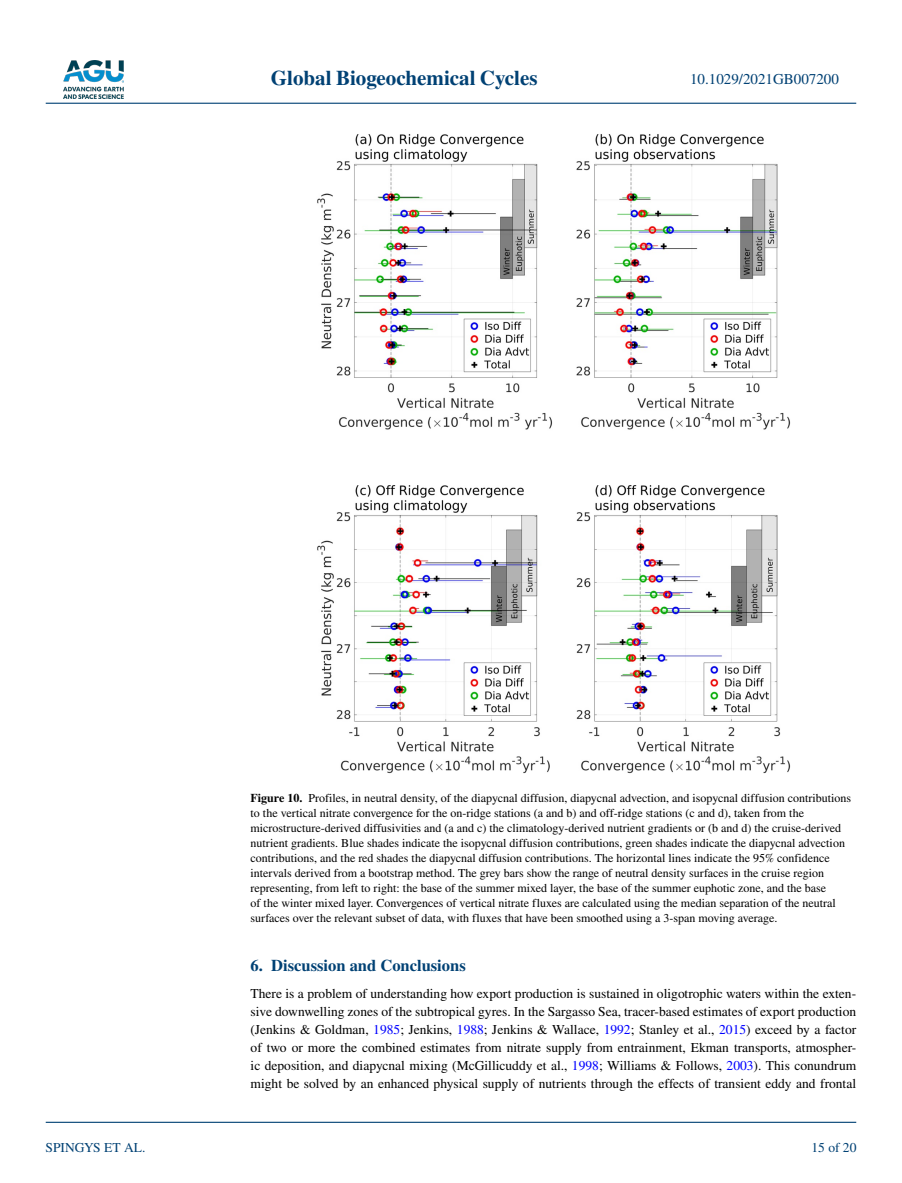
<style>
.page{position:relative;width:902px;height:1183px;background:#fff}
.page>*{position:absolute;margin:0;border:0;box-sizing:border-box;transform-origin:0 0}
.t1{font:700 21px "STIX";color:#004174}
.t2{font:700 16.5px "STIX";color:#004174}
.t3{font:15px "STIX";color:#004174}
.t4{font:13.5px/18px "STIX";color:#000;text-align:justify}
.t5{font:13.5px "STIX";color:#004174}
.t6{font:12px/15px "STIX";color:#000}
.s1{font-weight:700}
.s2{color:#00f}
</style>
<div class="page">
<img style="left:63px;top:60px;width:60px;height:39px">
<hr style="left:46px;top:103px;width:810px;height:1px;background:#004174">
<hr style="left:46px;top:1121px;width:810px;height:1px;background:#004174">
<img style="left:317px;top:134px;width:473px;height:639px">
<h1 class="t1" style="left:271px;top:66px;width:268px">Global Biogeochemical Cycles</h1>
<p class="t3" style="left:690px;top:69px;width:150px">10.1029/2021GB007200</p>
<p class="t5" style="left:45px;top:1138px;width:101px">SPINGYS ET AL.</p>
<p class="t6" style="left:250px;top:791px;width:602px"><span class="s1">Figure 10.</span> Profiles, in neutral density, of the diapycnal diffusion, diapycnal advection, and isopycnal diffusion contributions to the vertical nitrate convergence for the on-ridge stations (a and b) and off-ridge stations (c and d), taken from the microstructure-derived diffusivities and (a and c) the climatology-derived nutrient gradients or (b and d) the cruise-derived nutrient gradients. Blue shades indicate the isopycnal diffusion contributions, green shades indicate the diapycnal advection contributions, and the red shades the diapycnal diffusion contributions. The horizontal lines indicate the 95% confidence intervals derived from a bootstrap method. The grey bars show the range of neutral density surfaces in the cruise region representing, from left to right: the base of the summer mixed layer, the base of the summer euphotic zone, and the base<br>of the winter mixed layer. Convergences of vertical nitrate fluxes are calculated using the median separation of the neutral surfaces over the relevant subset of data, with fluxes that have been smoothed using a 3-span moving average.</p>
<h2 class="t2" style="left:250px;top:955px;width:217px">6. Discussion and Conclusions</h2>
<p class="t4" style="left:250px;top:984px;width:607px">There is a problem of understanding how export production is sustained in oligotrophic waters within the exten&shy;sive downwelling zones of the subtropical gyres. In the Sargasso Sea, tracer-based estimates of export production (Jenkins &amp; Goldman, <span class="s2">1985</span>; Jenkins, <span class="s2">1988</span>; Jenkins &amp; Wallace, <span class="s2">1992</span>; Stanley et al., <span class="s2">2015</span>) exceed by a factor of two or more the combined estimates from nitrate supply from entrainment, Ekman transports, atmospher&shy;ic deposition, and diapycnal mixing (McGillicuddy et al., <span class="s2">1998</span>; Williams &amp; Follows, <span class="s2">2003</span>). This conundrum might be solved by an enhanced physical supply of nutrients through the effects of transient eddy and frontal</p>
<p class="t5" style="left:811px;top:1138px;width:46px">15 of 20</p>
</div>
